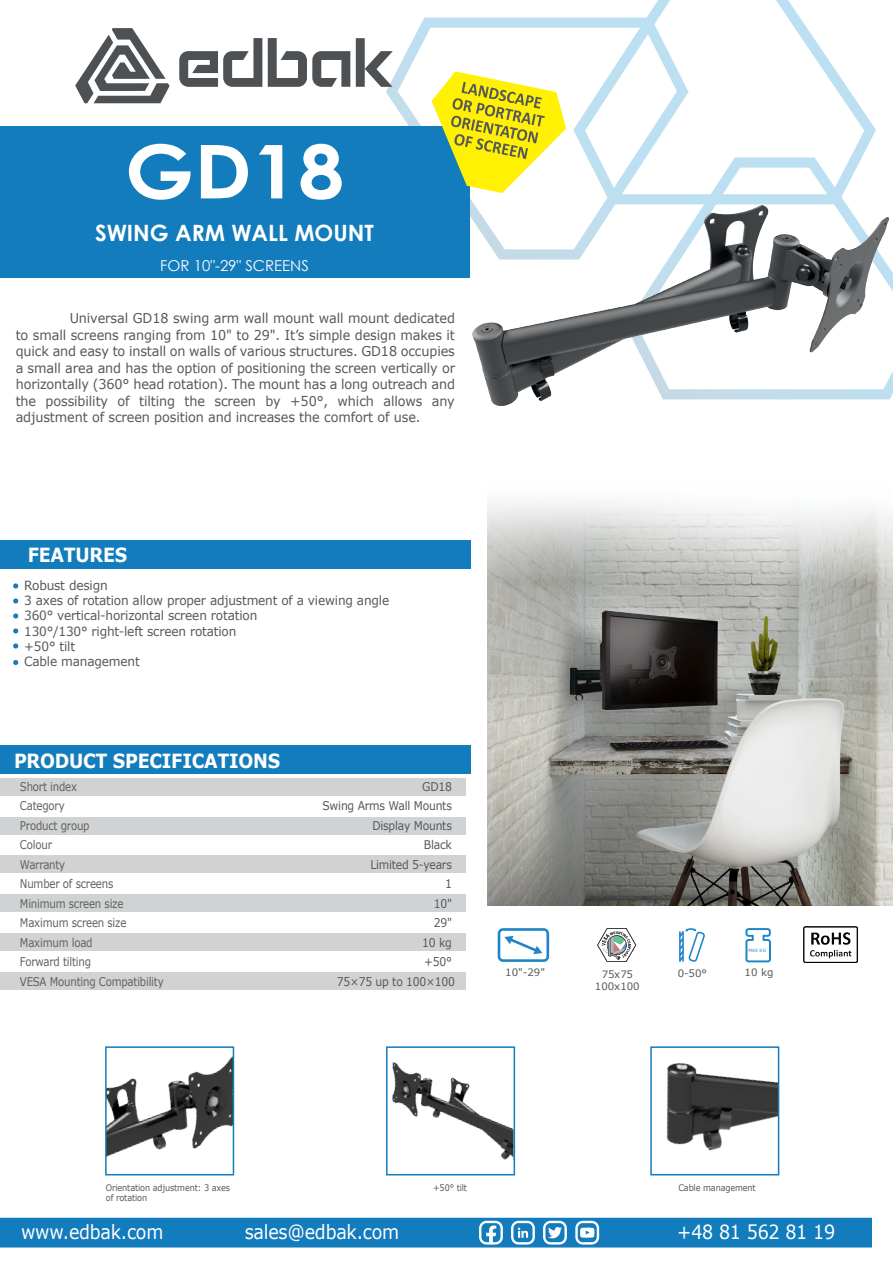
<style>
.page{position:relative;width:893px;height:1263px;background:#fff}
.page>*{position:absolute;margin:0;border:0;box-sizing:border-box;transform-origin:0 0}
.t1{font:700 74.25px "Century Gothic";color:#fff;scale:1.11 1}
.t2{font:700 22.5px "Century Gothic";color:#fff}
.t3{font:19.5px "Verdana";letter-spacing:-.015em;color:#fff;scale:.9 1}
.t4{font:700 19.5px "Verdana";letter-spacing:-.015em;color:#fff;scale:.9 1}
.t5{font:15px "Century Gothic";color:#fff}
.t6{font:13.5px/16.5px "Verdana";letter-spacing:-.01em;color:#57585a;text-align:justify;scale:.95 1}
.t7{font:12.75px/15.3px "Verdana";letter-spacing:-.015em;color:#57585a;scale:.95 1}
.t8{font:12px/19.5px "Verdana";letter-spacing:-.02em;color:#606160;scale:.85 1}
.t9{font:12px/19.5px "Verdana";letter-spacing:-.02em;color:#57585a;text-align:right;scale:.9 1}
.t10{font:10.2px/12.3px "Verdana";color:#57585a;text-align:center}
.t11{font:9px/10.8px "Verdana";letter-spacing:-.015em;color:#57585a;scale:.9 1}
.t12{font:4.35px "Verdana";color:#1f85c7}
</style>
<div class="page">
<svg style="left:573px;top:0;width:303px;height:157px"></svg>
<svg style="left:386px;top:18px;width:303px;height:242px"></svg>
<svg style="left:625px;top:157px;width:268px;height:242px"></svg>
<div style="left:0;top:1218px;width:872px;height:29px;background:#137cbc"></div>
<svg style="left:75px;top:28px;width:95px;height:75px"></svg>
<svg style="left:268px;top:38px;width:82px;height:49px"></svg>
<svg style="left:179px;top:38px;width:83px;height:49px"></svg>
<svg style="left:356px;top:38px;width:37px;height:49px"></svg>
<svg style="left:487px;top:501px;width:406px;height:404px;background:#a6a6a1"></svg>
<img style="left:473px;top:205px;width:416px;height:201px">
<img style="left:108px;top:1058px;width:123px;height:98px">
<img style="left:392px;top:1062px;width:120px;height:98px">
<img style="left:666px;top:1063px;width:110px;height:88px">
<div style="left:386px;top:1046px;width:129px;height:129px;border:2px solid #137cbc"></div>
<div style="left:650px;top:1046px;width:129px;height:129px;border:2px solid #137cbc"></div>
<div style="left:105px;top:1046px;width:129px;height:129px;border:2px solid #137cbc"></div>
<div style="left:0;top:745px;width:470px;height:29px;background:#137cbc"></div>
<div style="left:0;top:855px;width:466px;height:18px;background:#d1d2d4"></div>
<div style="left:0;top:894px;width:466px;height:18px;background:#d1d2d4"></div>
<div style="left:0;top:817px;width:466px;height:18px;background:#d1d2d4"></div>
<div style="left:0;top:933px;width:466px;height:18px;background:#d1d2d4"></div>
<div style="left:0;top:778px;width:466px;height:18px;background:#d1d2d4"></div>
<div style="left:0;top:972px;width:466px;height:18px;background:#d1d2d4"></div>
<svg style="left:597px;top:928px;width:39px;height:34px"></svg>
<svg style="left:679px;top:928px;width:26px;height:34px"></svg>
<svg style="left:498px;top:928px;width:51px;height:34px"></svg>
<svg style="left:745px;top:928px;width:26px;height:34px"></svg>
<img style="left:803px;top:926px;width:55px;height:36px">
<svg style="left:13px;top:583px;width:5px;height:5px"></svg>
<svg style="left:13px;top:598px;width:5px;height:5px"></svg>
<svg style="left:13px;top:613px;width:5px;height:5px"></svg>
<svg style="left:13px;top:628px;width:5px;height:5px"></svg>
<svg style="left:13px;top:643px;width:5px;height:5px"></svg>
<svg style="left:13px;top:660px;width:5px;height:5px"></svg>
<div style="left:0;top:540px;width:471px;height:28px;background:#137cbc"></div>
<div style="left:0;top:126px;width:469px;height:152px;background:#137cbc"></div>
<svg style="left:432px;top:71px;width:134px;height:122px"></svg>
<h1 class="t1" style="left:125px;top:115px;width:199px">GD18</h1>
<h2 class="t2" style="left:95px;top:216px;width:281px">SWING ARM WALL MOUNT</h2>
<p class="t5" style="left:160px;top:255px;width:150px">FOR 10"-29" SCREENS</p>
<p class="t6" style="left:16px;top:310px;width:464px;text-indent:54px">Universal GD18 swing arm wall mount wall mount dedicated to small screens ranging from 10" to 29". It’s simple design makes it quick and easy to install on walls of various structures. GD18 occupies a small area and has the option of positioning the screen vertically or horizontally (360° head rotation). The mount has a long outreach and the possibility of tilting the screen by +50°, which allows any adjustment of screen position and increases the comfort of use.</p>
<h3 class="t4" style="left:28px;top:542px;width:112px">FEATURES</h3>
<p class="t7" style="left:24px;top:578px;width:386px">Robust design<br>3 axes of rotation allow proper adjustment of a viewing angle<br>360° vertical-horizontal screen rotation<br>130°/130° right-left screen rotation<br>+50° tilt<br>Cable management</p>
<h3 class="t4" style="left:14px;top:748px;width:297px">PRODUCT SPECIFICATIONS</h3>
<p class="t8" style="left:20px;top:777px;width:83px">Short index<br>Category<br>Product group<br>Colour<br>Warranty</p>
<p class="t9" style="left:323px;top:777px;width:145px">GD18<br>Swing Arms Wall Mounts<br>Display Mounts<br>Black<br>Limited 5-years</p>
<p class="t8" style="left:20px;top:874px;width:111px">Number of screens</p>
<p class="t9" style="left:445px;top:874px;width:9px">1</p>
<p class="t8" style="left:20px;top:894px;width:123px">Minimum screen size</p>
<p class="t9" style="left:434px;top:894px;width:22px">10"</p>
<p class="t8" style="left:20px;top:913px;width:127px">Maximum screen size</p>
<p class="t9" style="left:434px;top:913px;width:22px">29"</p>
<p class="t8" style="left:20px;top:933px;width:87px">Maximum load</p>
<p class="t9" style="left:422px;top:933px;width:35px">10 kg</p>
<p class="t8" style="left:20px;top:952px;width:85px">Forward tilting</p>
<p class="t9" style="left:424px;top:952px;width:32px">+50°</p>
<p class="t8" style="left:20px;top:972px;width:171px">VESA Mounting Compatibility</p>
<p class="t9" style="left:337px;top:972px;width:133px">75×75 up to 100×100</p>
<p class="t10" style="left:595px;top:968px;width:46px">75x75<br>100x100</p>
<p class="t12" style="left:748px;top:947px;width:19px">MAX KG</p>
<p class="t10" style="left:505px;top:966px;width:41px">10"-29"</p>
<p class="t10" style="left:678px;top:967px;width:31px">0-50°</p>
<p class="t10" style="left:745px;top:967px;width:30px">10 kg</p>
<p class="t11" style="left:106px;top:1182px;width:140px">Orientation adjustment: 3 axes of rotation</p>
<p class="t11" style="left:433px;top:1182px;width:39px">+50° tilt</p>
<p class="t11" style="left:678px;top:1182px;width:87px">Cable management</p>
<h3 class="t3" style="left:21px;top:1220px;width:160px">www.edbak.com</h3>
<h3 class="t3" style="left:245px;top:1220px;width:173px">sales@edbak.com</h3>
<h3 class="t3" style="left:677px;top:1220px;width:177px">+48 81 562 81 19</h3>
</div>
